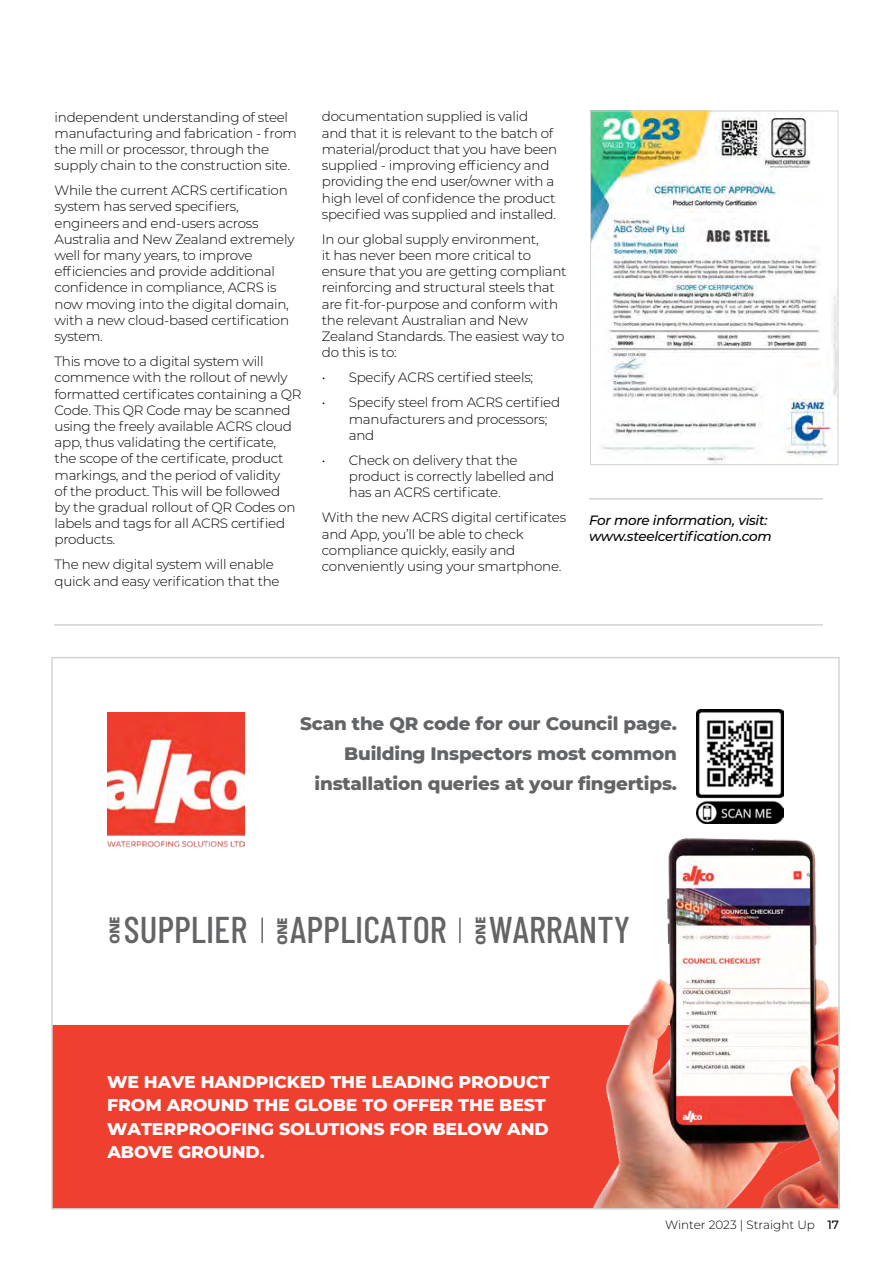
<style>
.page{position:relative;width:893px;height:1263px;background:#fff}
.page>*{position:absolute;margin:0;border:0;box-sizing:border-box;transform-origin:0 0}
.t1{font:500 37.2px "Barlow Condensed";color:#636466}
.t2{font:800 18.3px/30px "Montserrat";letter-spacing:-.01em;color:#636466;text-align:right}
.t3{font:800 17.25px/23.5px "Montserrat";letter-spacing:-.005em;color:#fff}
.t4{font:300 13.5px/16.2px "Montserrat";letter-spacing:-.02em;color:#000}
.t5{font:italic 500 13.5px/16.2px "Montserrat";letter-spacing:-.02em;color:#000}
.t6{font:800 13.35px "Open Sans";letter-spacing:-.06em;color:#636466}
.t7{font:300 12px "Montserrat";color:#000}
.s1{font-weight:500}
</style>
<div class="page">
<hr style="left:589px;top:498px;width:234px;height:1px;background:#d1d3d4">
<img style="left:592px;top:113px;width:244px;height:350px">
<div style="left:590px;top:111px;width:248px;height:354px;border:1px solid #d1d3d4"></div>
<div style="left:52px;top:1025px;width:787px;height:184px;background:#ee3f2f"></div>
<img style="left:593px;top:838px;width:245px;height:369px">
<img style="left:107px;top:713px;width:138px;height:135px">
<hr style="left:261px;top:918px;width:2px;height:25px;background:#636466">
<hr style="left:459px;top:918px;width:2px;height:25px;background:#636466">
<img style="left:696px;top:709px;width:88px;height:114px">
<hr style="left:54px;top:624px;width:769px;height:2px;background:#d1d3d4">
<p class="t4" style="left:55px;top:108px;width:244px">independent understanding of steel manufacturing and fabrication - from the mill or processor, through the supply chain to the construction site.</p>
<p class="t4" style="left:55px;top:182px;width:241px">While the current ACRS certification system has served specifiers, engineers and end-users across<br>Australia and New Zealand extremely well for many years, to improve efficiencies and provide additional confidence in compliance, ACRS is now moving into the digital domain, with a new cloud-based certification system.</p>
<p class="t4" style="left:55px;top:353px;width:249px">This move to a digital system will commence with the rollout of newly formatted certificates containing a QR Code. This QR Code may be scanned using the freely available ACRS cloud app, thus validating the certificate,<br>the scope of the certificate, product markings, and the period of validity<br>of the product. This will be followed<br>by the gradual rollout of QR Codes on labels and tags for all ACRS certified products.</p>
<p class="t4" style="left:55px;top:556px;width:227px">The new digital system will enable quick and easy verification that the</p>
<p class="t4" style="left:322px;top:108px;width:237px">documentation supplied is valid<br>and that it is relevant to the batch of material/product that you have been supplied - improving efficiency and providing the end user/owner with a high level of confidence the product specified was supplied and installed.</p>
<p class="t4" style="left:322px;top:230px;width:246px">In our global supply environment,<br>it has never been more critical to ensure that you are getting compliant reinforcing and structural steels that are fit-for-purpose and conform with the relevant Australian and New Zealand Standards. The easiest way to do this is to:</p>
<p class="t4" style="left:322px;top:369px;width:213px">• Specify ACRS certified steels;</p>
<p class="t4" style="left:349px;top:394px;width:213px;text-indent:-27px">• Specify steel from ACRS certified manufacturers and processors; and</p>
<p class="t4" style="left:349px;top:452px;width:207px;text-indent:-27px">• Check on delivery that the product is correctly labelled and has an ACRS certificate.</p>
<p class="t4" style="left:322px;top:509px;width:246px">With the new ACRS digital certificates and App, you’ll be able to check compliance quickly, easily and conveniently using your smartphone.</p>
<p class="t5" style="left:589px;top:511px;width:184px">For more information, visit: www.steelcertification.com</p>
<h2 class="t2" style="left:300px;top:707px;width:378px">Scan the QR code for our Council page.<br>Building Inspectors most common installation queries at your fingertips.</h2>
<p class="t6" style="left:105px;top:944px;width:29px;rotate:-90deg">ONE</p>
<h1 class="t1" style="left:124px;top:903px;width:125px">SUPPLIER</h1>
<p class="t6" style="left:272px;top:945px;width:29px;rotate:-90deg">ONE</p>
<h1 class="t1" style="left:290px;top:903px;width:158px">APPLICATOR</h1>
<p class="t6" style="left:471px;top:944px;width:29px;rotate:-90deg">ONE</p>
<h1 class="t1" style="left:489px;top:903px;width:143px">WARRANTY</h1>
<p class="t3" style="left:107px;top:1069px;width:444px">WE HAVE HANDPICKED THE LEADING PRODUCT<br>FROM AROUND THE GLOBE TO OFFER THE BEST<br>WATERPROOFING SOLUTIONS FOR BELOW AND<br>ABOVE GROUND.</p>
<p class="t7" style="left:665px;top:1216px;width:175px">Winter 2023 | Straight Up <span class="s1">17</span></p>
</div>
